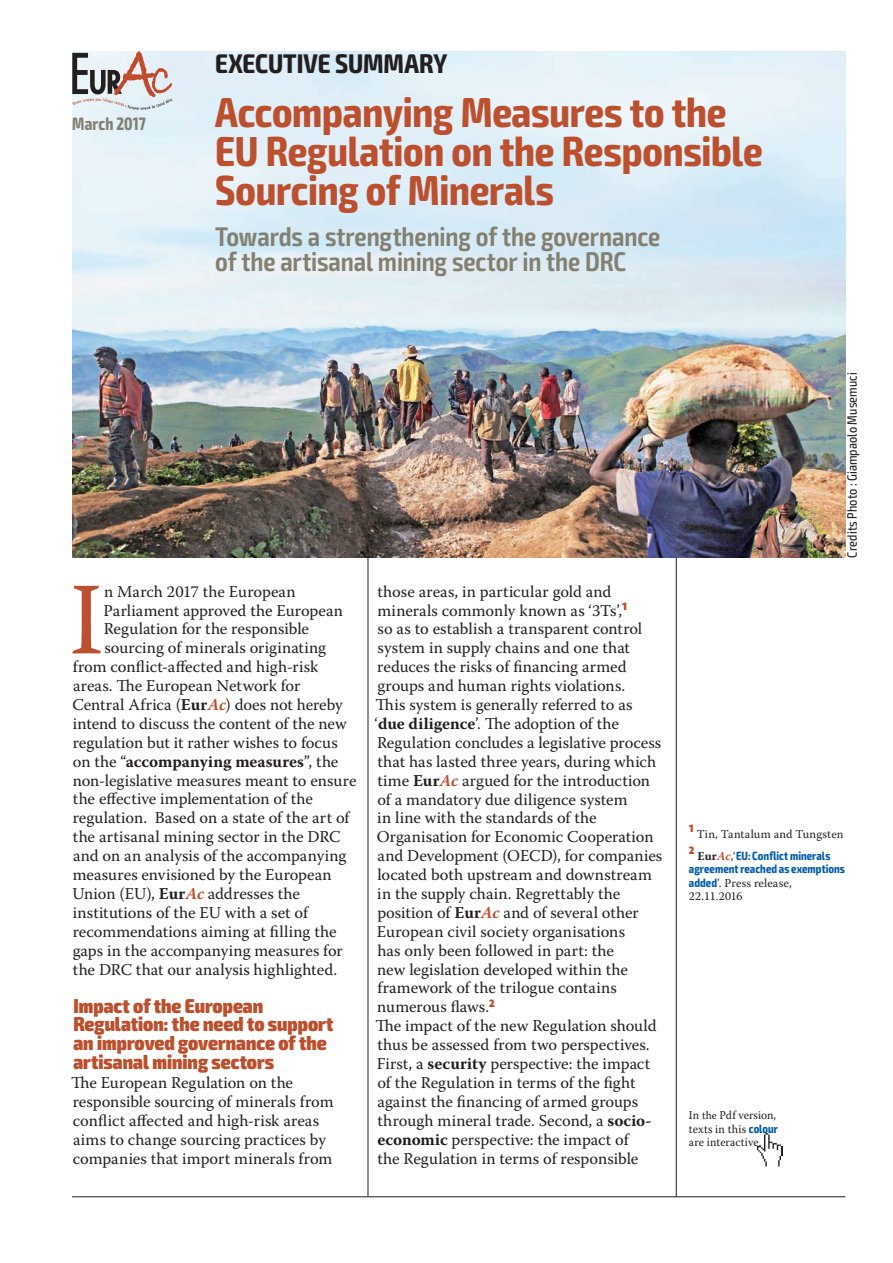
<style>
.page{position:relative;width:893px;height:1263px;background:#fff}
.page>*{position:absolute;margin:0;border:0;box-sizing:border-box;transform-origin:0 0}
.t1{font:102.6px "Warnock Pro";color:#bc4f2e}
.t2{font:700 condensed 42px/39px "Exo 2";letter-spacing:-.005em;color:#bc4f2e}
.t3{font:600 condensed 27px/25.5px "Exo 2";letter-spacing:-.005em;color:#838071}
.t4{font:700 condensed 27px "Exo 2";letter-spacing:-.005em;color:#231f20}
.t5{font:900 condensed 20.1px/18.9px "Exo 2";color:#bc4f2e}
.t6{font:700 condensed 18px "Exo 2";letter-spacing:.01em;color:#838071;scale:.9 1}
.t7{font:16.5px/18.9px "Warnock Pro";color:#231f20}
.t8{font:700 16.5px "Warnock Pro";color:#231f20}
.t9{font:condensed 13.5px "Exo 2";letter-spacing:.01em;color:#231f20}
.t10{font:700 condensed 12px/13.5px "Exo 2";letter-spacing:.005em;color:#015aaa;scale:.96 1}
.t11{font:12px/13.5px "Warnock Pro";letter-spacing:.01em;color:#231f20}
.t12{font:12px/13.5px "Warnock Pro";letter-spacing:.01em;color:#231f20;scale:.96 1}
.s1{font-weight:700}
.s2{font-weight:700;font-style:italic;color:#bc4f2e}
.s3{font-weight:400}
.s4{font-family:"Warnock Pro";font-stretch:normal;color:#231f20}
.s5{font-family:"Warnock Pro";font-style:italic;font-stretch:normal;color:#bc4f2e}
.s6{font-family:"Warnock Pro";font-weight:400;font-stretch:normal;color:#231f20}
.s7{font-family:"Exo 2";font-weight:700;font-stretch:condensed;color:#015aaa}
.s8{font-size:11.4px}
</style>
<div class="page">
<hr style="left:368px;top:549px;width:1px;height:648px;background:#231f20">
<hr style="left:676px;top:551px;width:1px;height:646px;background:#231f20">
<img style="left:72px;top:51px;width:773px;height:507px">
<hr style="left:72px;top:1196px;width:773px;height:1px;background:#231f20">
<svg style="left:72px;top:51px;width:100px;height:59px;background:#c6bfbf"></svg>
<svg style="left:757px;top:1133px;width:25px;height:33px"></svg>
<p class="t6" style="left:72px;top:112px;width:83px">March 2017</p>
<h3 class="t4" style="left:215px;top:47px;width:234px">EXECUTIVE SUMMARY</h3>
<h2 class="t2" style="left:215px;top:94px;width:549px">Accompanying Measures to the<br>EU Regulation on the Responsible<br>Sourcing of Minerals</h2>
<h3 class="t3" style="left:215px;top:224px;width:447px">Towards a strengthening of the governance of the artisanal mining sector in the DRC</h3>
<p class="t9" style="left:844px;top:558px;width:187px;rotate:-90deg">Credits Photo : Giampaolo Musemuci</p>
<h1 class="t1" style="left:69px;top:558px;width:36px">I</h1>
<p class="t7" style="left:104px;top:581px;width:193px">n March 2017 the European</p>
<p class="t7" style="left:104px;top:600px;width:241px">Parliament approved the European</p>
<p class="t7" style="left:104px;top:619px;width:207px">Regulation for the responsible</p>
<p class="t7" style="left:104px;top:638px;width:223px">sourcing of minerals originating</p>
<p class="t7" style="left:73px;top:657px;width:247px">from conflict-affected and high-risk</p>
<p class="t7" style="left:73px;top:676px;width:229px">areas. The European Network for</p>
<p class="t7" style="left:72px;top:695px;width:272px">Central Africa (<span class="s1">Eur</span><span class="s2">Ac</span>) does not hereby</p>
<p class="t7" style="left:73px;top:714px;width:275px">intend to discuss the content of the new</p>
<p class="t7" style="left:73px;top:733px;width:266px">regulation but it rather wishes to focus</p>
<p class="t8" style="left:73px;top:751px;width:267px"><span class="s3">on the “</span>accompanying measures<span class="s3">”, the</span></p>
<p class="t7" style="left:73px;top:770px;width:285px">non-legislative measures meant to ensure</p>
<p class="t7" style="left:73px;top:789px;width:242px">the effective implementation of the</p>
<p class="t7" style="left:73px;top:808px;width:278px">regulation. Based on a state of the art of</p>
<p class="t7" style="left:73px;top:827px;width:269px">the artisanal mining sector in the DRC</p>
<p class="t7" style="left:73px;top:846px;width:275px">and on an analysis of the accompanying</p>
<p class="t7" style="left:73px;top:865px;width:260px">measures envisioned by the European</p>
<p class="t7" style="left:72px;top:884px;width:229px">Union (EU), <span class="s1">Eur</span><span class="s2">Ac</span> addresses the</p>
<p class="t7" style="left:73px;top:903px;width:237px">institutions of the EU with a set of</p>
<p class="t7" style="left:73px;top:921px;width:265px">recommendations aiming at filling the</p>
<p class="t7" style="left:73px;top:940px;width:272px">gaps in the accompanying measures for</p>
<p class="t7" style="left:73px;top:959px;width:266px">the DRC that our analysis highlighted.</p>
<p class="t5" style="left:73px;top:996px;width:262px">Impact of the European<br>Regulation: the need to support an improved governance of the artisanal mining sectors</p>
<p class="t7" style="left:71px;top:1073px;width:264px">The European Regulation on the responsible sourcing of minerals from conflict affected and high-risk areas aims to change sourcing practices by companies that import minerals from</p>
<p class="t7" style="left:374px;top:581px;width:289px">those areas, in particular gold and minerals commonly known as ‘3Ts’,<sup>1<br></sup>so as to establish a transparent control system in supply chains and one that reduces the risks of financing armed groups and human rights violations.<br>This system is generally referred to as ‘<span class="s1">due diligence</span>’. The adoption of the Regulation concludes a legislative process that has lasted three years, during which time <span class="s1">Eur</span><span class="s2">Ac</span> argued for the introduction of a mandatory due diligence system<br>in line with the standards of the Organisation for Economic Cooperation and Development (OECD), for companies located both upstream and downstream in the supply chain. Regrettably the position of <span class="s1">Eur</span><span class="s2">Ac</span> and of several other European civil society organisations<br>has only been followed in part: the<br>new legislation developed within the framework of the trilogue contains numerous flaws.<sup>2<br></sup>The impact of the new Regulation should thus be assessed from two perspectives.<br>First, a <span class="s1">security</span> perspective: the impact of the Regulation in terms of the fight against the financing of armed groups through mineral trade. Second, a <span class="s1">socio&shy;economic</span> perspective: the impact of<br>the Regulation in terms of responsible</p>
<p class="t11" style="left:689px;top:827px;width:156px"><sup>1</sup> Tin, Tantalum and Tungsten</p>
<p class="t10" style="left:689px;top:849px;width:164px"><sup>2</sup> <span class="s4">Eur</span><span class="s5">Ac</span><span class="s6">,‘</span>EU: Conflict minerals agreement reached as exemptions</p>
<p class="t11" style="left:689px;top:876px;width:105px"><span class="s7">added</span>’. Press release,<br>22.11.2016</p>
<p class="t12" style="left:689px;top:1108px;width:94px">In <span class="s8">the</span> Pdf version, texts in this <span class="s7">colour </span>are interactive.</p>
</div>
